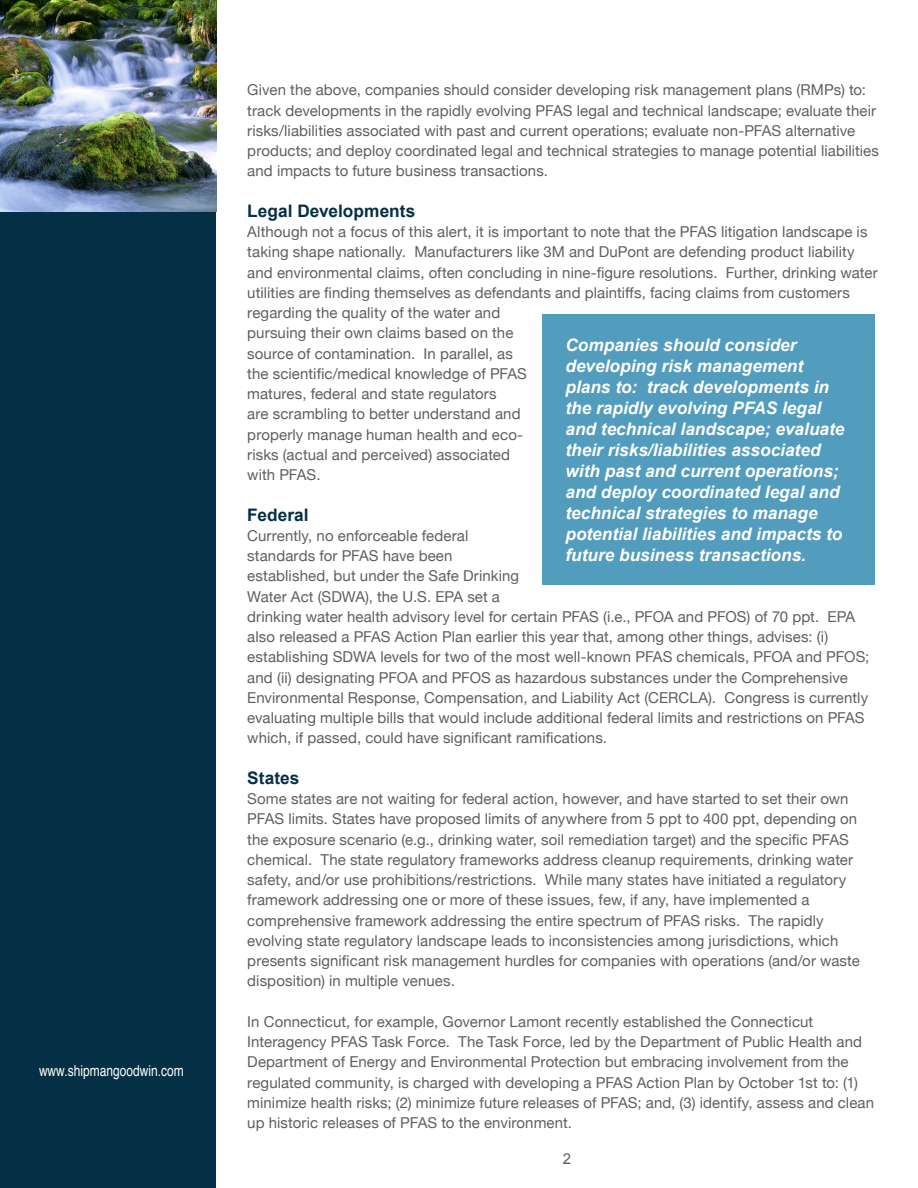
<style>
.page{position:relative;width:918px;height:1188px;background:#fff}
.page>*{position:absolute;margin:0;border:0;box-sizing:border-box;transform-origin:0 0}
.t1{font:italic 700 17.25px "Arial";color:#fff}
.t2{font:700 17.25px "Arial";letter-spacing:.005em;color:#052f45}
.t3{font:15px/20.2px "Helvetica Neue";letter-spacing:.005em;color:#5f5f62}
.t4{font:15px "Helvetica";color:#fff;scale:.8 1}
.t5{font:15px "Arial";color:#5f5f62}
</style>
<div class="page">
<div style="left:0;top:0;width:216px;height:1188px;background:#052f45"></div>
<div style="left:542px;top:314px;width:332px;height:271px;background:#529cbe"></div>
<img style="left:0;top:0;width:217px;height:211px">
<p class="t4" style="left:39px;top:1059px;width:182px">www.shipmangoodwin.com</p>
<p class="t3" style="left:247px;top:81px;width:633px">Given the above, companies should consider developing risk management plans (RMPs) to: track developments in the rapidly evolving PFAS legal and technical landscape; evaluate their risks/liabilities associated with past and current operations; evaluate non-PFAS alternative products; and deploy coordinated legal and technical strategies to manage potential liabilities and impacts to future business transactions.</p>
<h4 class="t2" style="left:247px;top:199px;width:170px">Legal Developments</h4>
<p class="t3" style="left:247px;top:222px;width:632px">Although not a focus of this alert, it is important to note that the PFAS litigation landscape is taking shape nationally. Manufacturers like 3M and DuPont are defending product liability and environmental claims, often concluding in nine-figure resolutions. Further, drinking water utilities are finding themselves as defendants and plaintiffs, facing claims from customers regarding the quality of the water and<br>pursuing their own claims based on the</p>
<h4 class="t1" style="left:566px;top:334px;width:233px">Companies should consider</h4>
<p class="t3" style="left:247px;top:344px;width:267px">source of contamination. In parallel, as</p>
<h4 class="t1" style="left:566px;top:355px;width:239px">developing risk management</h4>
<p class="t3" style="left:247px;top:364px;width:281px">the scientific/medical knowledge of PFAS</p>
<p class="t3" style="left:247px;top:384px;width:251px">matures, federal and state regulators</p>
<h4 class="t1" style="left:566px;top:376px;width:265px">plans to: track developments in</h4>
<h4 class="t1" style="left:566px;top:397px;width:257px">the rapidly evolving PFAS legal</h4>
<p class="t3" style="left:247px;top:405px;width:277px">are scrambling to better understand and properly manage human health and eco-</p>
<p class="t1" style="left:566px;top:418px;width:280px">and technical landscape; evaluate</p>
<p class="t3" style="left:247px;top:445px;width:264px">risks (actual and perceived) associated</p>
<p class="t1" style="left:566px;top:439px;width:257px">their risks/liabilities associated</p>
<h4 class="t3" style="left:247px;top:465px;width:75px">with PFAS.</h4>
<h4 class="t1" style="left:566px;top:460px;width:275px">with past and current operations;</h4>
<p class="t1" style="left:566px;top:481px;width:276px">and deploy coordinated legal and</p>
<p class="t2" style="left:247px;top:503px;width:63px">Federal</p>
<p class="t1" style="left:566px;top:502px;width:254px">technical strategies to manage</p>
<p class="t3" style="left:247px;top:526px;width:223px">Currently, no enforceable federal</p>
<p class="t1" style="left:566px;top:523px;width:279px">potential liabilities and impacts to</p>
<p class="t3" style="left:247px;top:546px;width:207px">standards for PFAS have been</p>
<p class="t1" style="left:566px;top:544px;width:242px">future business transactions.</p>
<p class="t3" style="left:247px;top:567px;width:624px">established, but under the Safe Drinking<br>Water Act (SDWA), the U.S. EPA set a<br>drinking water health advisory level for certain PFAS (i.e., PFOA and PFOS) of 70 ppt. EPA also released a PFAS Action Plan earlier this year that, among other things, advises: (i) establishing SDWA levels for two of the most well-known PFAS chemicals, PFOA and PFOS; and (ii) designating PFOA and PFOS as hazardous substances under the Comprehensive Environmental Response, Compensation, and Liability Act (CERCLA). Congress is currently evaluating multiple bills that would include additional federal limits and restrictions on PFAS which, if passed, could have significant ramifications.</p>
<h4 class="t2" style="left:247px;top:766px;width:54px">States</h4>
<p class="t3" style="left:247px;top:789px;width:614px">Some states are not waiting for federal action, however, and have started to set their own PFAS limits. States have proposed limits of anywhere from 5 ppt to 400 ppt, depending on the exposure scenario (e.g., drinking water, soil remediation target) and the specific PFAS chemical. The state regulatory frameworks address cleanup requirements, drinking water safety, and/or use prohibitions/restrictions. While many states have initiated a regulatory framework addressing one or more of these issues, few, if any, have implemented a comprehensive framework addressing the entire spectrum of PFAS risks. The rapidly evolving state regulatory landscape leads to inconsistencies among jurisdictions, which presents significant risk management hurdles for companies with operations (and/or waste disposition) in multiple venues.</p>
<p class="t3" style="left:247px;top:1012px;width:628px">In Connecticut, for example, Governor Lamont recently established the Connecticut Interagency PFAS Task Force. The Task Force, led by the Department of Public Health and Department of Energy and Environmental Protection but embracing involvement from the regulated community, is charged with developing a PFAS Action Plan by October 1st to: (1) minimize health risks; (2) minimize future releases of PFAS; and, (3) identify, assess and clean up historic releases of PFAS to the environment.</p>
<p class="t5" style="left:563px;top:1149px;width:10px">2</p>
</div>
